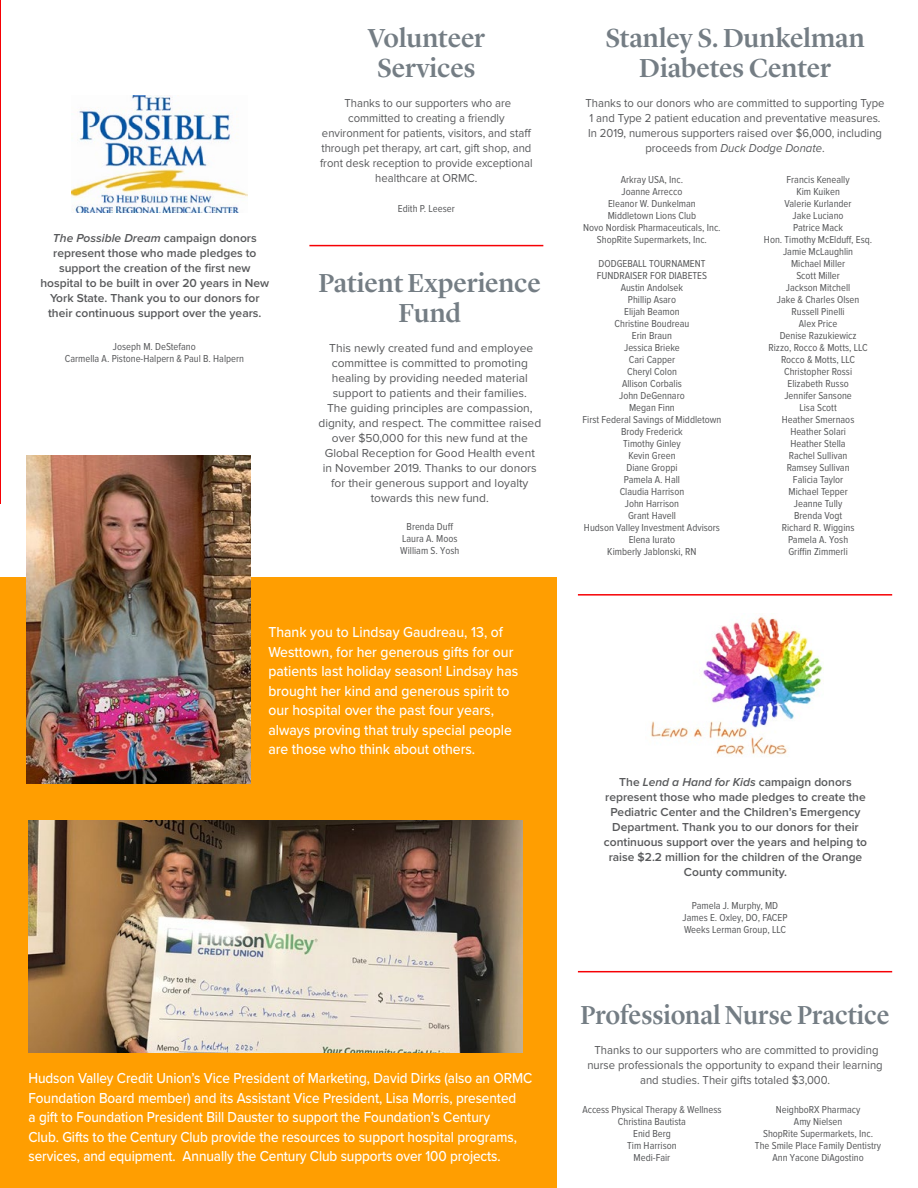
<style>
.page{position:relative;width:918px;height:1188px;background:#fff}
.page>*{position:absolute;margin:0;border:0;box-sizing:border-box;transform-origin:0 0}
.t1{font:500 27px/30px "Lyon Display";color:#747d84;text-align:center}
.t2{font:500 27px "Lyon Display";color:#747d84;scale:.95 1}
.t3{font:500 15px/19.5px "Proxima Nova";letter-spacing:-.005em;color:#fff;scale:.9 1}
.t4{font:500 15px/19.5px "Proxima Nova";letter-spacing:-.005em;color:#fff;scale:.93 1}
.t5{font:12px/15px "Proxima Nova";color:#58595b;text-align:center;scale:.94 1}
.t6{font:600 12px/15px "Proxima Nova";color:#58595b;text-align:center}
.t7{font:12px/15px "Proxima Nova";color:#58595b;text-align:center}
.t8{font:10.5px/12px "Proxima Nova Cond";color:#58595b;text-align:center}
.s1{font-style:italic}
</style>
<div class="page">
<hr style="left:0;top:0;width:1px;height:503px;background:#f60005">
<img style="left:650px;top:617px;width:174px;height:138px">
<img style="left:71px;top:95px;width:176px;height:117px">
<hr style="left:578px;top:594px;width:314px;height:2px;background:#f60005">
<hr style="left:578px;top:971px;width:314px;height:1px;background:#f60005">
<div style="left:0;top:577px;width:557px;height:611px;background:#ff9e01"></div>
<img style="left:28px;top:821px;width:494px;height:232px">
<hr style="left:309px;top:245px;width:234px;height:1px;background:#f60005">
<img style="left:27px;top:456px;width:224px;height:328px">
<p class="t6" style="left:40px;top:231px;width:230px"><span class="s1">The Possible Dream</span> campaign donors represent those who made pledges to support the creation of the first new hospital to be built in over 20 years in New York State. Thank you to our donors for their continuous support over the years.</p>
<p class="t8" style="left:65px;top:341px;width:181px">Joseph M. DeStefano<br>Carmella A. Pistone-Halpern &amp; Paul B. Halpern</p>
<h1 class="t1" style="left:368px;top:20px;width:119px">Volunteer<br>Services</h1>
<p class="t5" style="left:320px;top:96px;width:228px">Thanks to our supporters who are committed to creating a friendly environment for patients, visitors, and staff through pet therapy, art cart, gift shop, and front desk reception to provide exceptional healthcare at ORMC.</p>
<p class="t8" style="left:398px;top:203px;width:59px">Edith P. Leeser</p>
<h1 class="t1" style="left:319px;top:265px;width:224px">Patient Experience<br>Fund</h1>
<p class="t7" style="left:318px;top:341px;width:224px">This newly created fund and employee committee is committed to promoting healing by providing needed material support to patients and their families.<br>The guiding principles are compassion, dignity, and respect. The committee raised over $50,000 for this new fund at the Global Reception for Good Health event<br>in November 2019. Thanks to our donors for their generous support and loyalty towards this new fund.</p>
<p class="t8" style="left:400px;top:521px;width:61px">Brenda Duff<br>Laura A. Moos<br>William S. Yosh</p>
<p class="t4" style="left:268px;top:622px;width:270px">Thank you to Lindsay Gaudreau, 13, of Westtown, for her generous gifts for our patients last holiday season! Lindsay has brought her kind and generous spirit to our hospital over the past four years, always proving that truly special people are those who think about others.</p>
<p class="t3" style="left:28px;top:1068px;width:561px">Hudson Valley Credit Union’s Vice President of Marketing, David Dirks (also an ORMC Foundation Board member) and its Assistant Vice President, Lisa Morris, presented<br>a gift to Foundation President Bill Dauster to support the Foundation’s Century<br>Club. Gifts to the Century Club provide the resources to support hospital programs, services, and equipment. Annually the Century Club supports over 100 projects.</p>
<h1 class="t1" style="left:605px;top:20px;width:261px">Stanley S. Dunkelman<br>Diabetes Center</h1>
<p class="t5" style="left:585px;top:96px;width:320px">Thanks to our donors who are committed to supporting Type 1 and Type 2 patient education and preventative measures.<br>In 2019, numerous supporters raised over $6,000, including proceeds from <span class="s1">Duck Dodge Donate</span>.</p>
<p class="t8" style="left:583px;top:174px;width:139px">Arkray USA, Inc.<br>Joanne Arrecco<br>Eleanor W. Dunkelman<br>Middletown Lions Club<br>Novo Nordisk Pharmaceuticals, Inc.<br>ShopRite Supermarkets, Inc.</p>
<p class="t8" style="left:582px;top:258px;width:141px">DODGEBALL TOURNAMENT<br>FUNDRAISER FOR DIABETES<br>Austin Andolsek<br>Phillip Asaro<br>Elijah Beamon<br>Christine Boudreau<br>Erin Braun<br>Jessica Brieke<br>Cari Capper<br>Cheryl Colon<br>Allison Corbalis<br>John DeGennaro<br>Megan Finn<br>First Federal Savings of Middletown<br>Brody Frederick<br>Timothy Ginley<br>Kevin Green<br>Diane Groppi<br>Pamela A. Hall<br>Claudia Harrison<br>John Harrison<br>Grant Havell<br>Hudson Valley Investment Advisors<br>Elena Iurato<br>Kimberly Jablonski, RN</p>
<p class="t8" style="left:764px;top:174px;width:110px">Francis Keneally<br>Kim Kuiken<br>Valerie Kurlander<br>Jake Luciano<br>Patrice Mack<br>Hon. Timothy McElduff, Esq.<br>Jamie McLaughlin<br>Michael Miller<br>Scott Miller<br>Jackson Mitchell<br>Jake &amp; Charles Olsen<br>Russell Pinelli<br>Alex Price<br>Denise Razukiewicz<br>Rizzo, Rocco &amp; Motts, LLC<br>Rocco &amp; Motts, LLC<br>Christopher Rossi<br>Elizabeth Russo<br>Jennifer Sansone<br>Lisa Scott<br>Heather Smernaos<br>Heather Solari<br>Heather Stella<br>Rachel Sullivan<br>Ramsey Sullivan<br>Falicia Taylor<br>Michael Tepper<br>Jeanne Tully<br>Brenda Vogt<br>Richard R. Wiggins<br>Pamela A. Yosh<br>Griffin Zimmerli</p>
<p class="t6" style="left:604px;top:775px;width:265px">The <span class="s1">Lend a Hand for Kids</span> campaign donors represent those who made pledges to create the Pediatric Center and the Children’s Emergency Department. Thank you to our donors for their continuous support over the years and helping to raise $2.2 million for the children of the Orange County community.</p>
<p class="t8" style="left:683px;top:900px;width:106px">Pamela J. Murphy, MD<br>James E. Oxley, DO, FACEP<br>Weeks Lerman Group, LLC</p>
<h1 class="t2" style="left:581px;top:995px;width:327px">Professional Nurse Practice</h1>
<p class="t5" style="left:587px;top:1043px;width:316px">Thanks to our supporters who are committed to providing nurse professionals the opportunity to expand their learning and studies. Their gifts totaled $3,000.</p>
<p class="t8" style="left:582px;top:1104px;width:141px">Access Physical Therapy &amp; Wellness<br>Christina Bautista<br>Enid Berg<br>Tim Harrison<br>Medi-Fair</p>
<p class="t8" style="left:755px;top:1104px;width:128px">NeighboRX Pharmacy<br>Amy Nielsen<br>ShopRite Supermarkets, Inc.<br>The Smile Place Family Dentistry<br>Ann Yacone DiAgostino</p>
</div>
